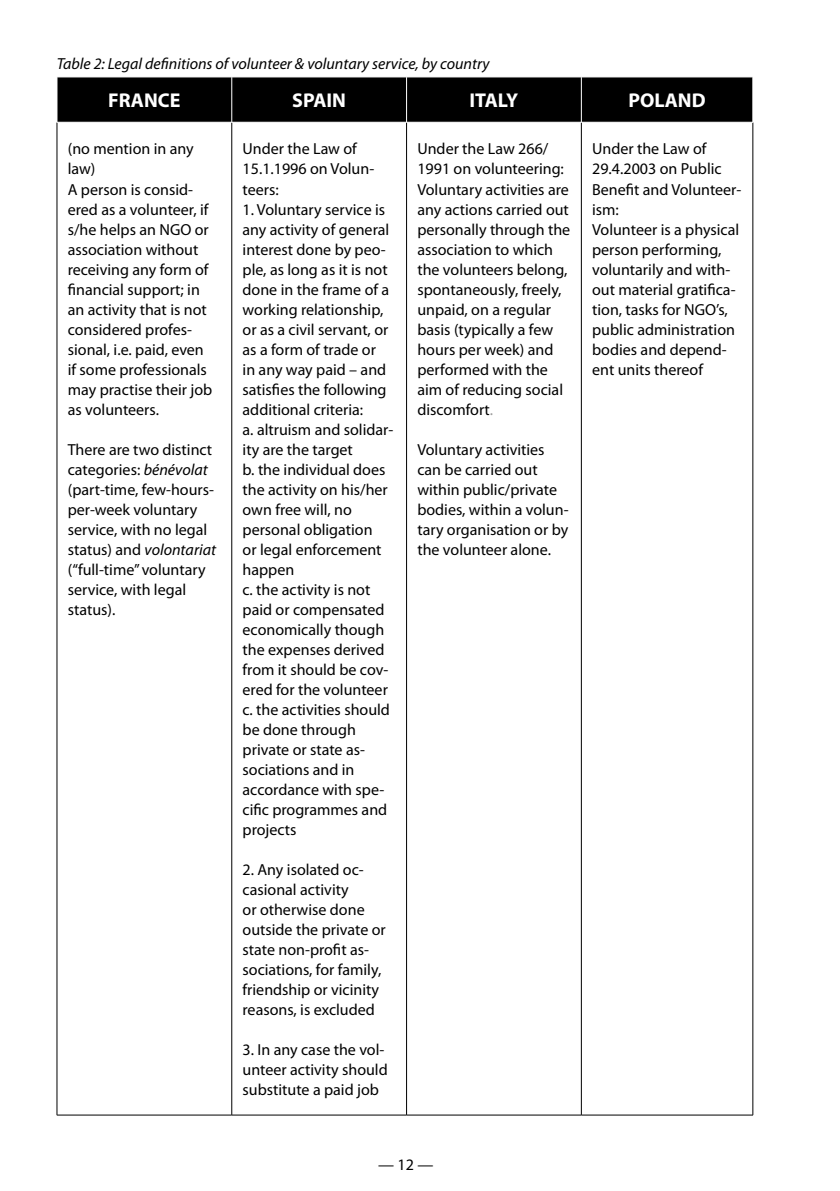
<style>
.page{position:relative;width:840px;height:1191px;background:#fff}
.page>*{position:absolute;margin:0;border:0;box-sizing:border-box;transform-origin:0 0}
.t1{font:700 20px "Myriad Pro";color:#fff}
.Body_Text{font:16px/20px "Myriad Pro";color:#000}
.t2{font:italic 16px "Myriad Pro";color:#000}
.s1{font-style:italic}
.s2{color:#9e9e9e}
</style>
<div class="page">
<div style="left:58px;top:78px;width:694px;height:44px;background:#000"></div>
<hr style="left:57px;top:122px;width:1px;height:992px;background:#000">
<hr style="left:231px;top:122px;width:1px;height:992px;background:#000">
<hr style="left:406px;top:122px;width:1px;height:992px;background:#000">
<hr style="left:580px;top:122px;width:1px;height:992px;background:#000">
<hr style="left:752px;top:122px;width:1px;height:992px;background:#000">
<hr style="left:57px;top:1114px;width:175px;height:1px;background:#000">
<hr style="left:232px;top:1114px;width:174px;height:1px;background:#000">
<hr style="left:406px;top:1114px;width:175px;height:1px;background:#000">
<hr style="left:581px;top:1114px;width:171px;height:1px;background:#000">
<hr style="left:231px;top:77px;width:1px;height:45px;background:#fff">
<hr style="left:406px;top:77px;width:1px;height:45px;background:#fff">
<hr style="left:580px;top:77px;width:1px;height:45px;background:#fff">
<hr style="left:57px;top:122px;width:175px;height:1px;background:#fff">
<hr style="left:406px;top:122px;width:175px;height:1px;background:#fff">
<p class="t2" style="left:57px;top:55px;width:434px">Table 2: Legal definitions of volunteer &amp; voluntary service, by country</p>
<p class="t1" style="left:108px;top:89px;width:74px">FRANCE</p>
<p class="t1" style="left:292px;top:89px;width:55px">SPAIN</p>
<p class="t1" style="left:469px;top:89px;width:50px">ITALY</p>
<p class="t1" style="left:628px;top:89px;width:79px">POLAND</p>
<p class="Body_Text" style="left:68px;top:139px;width:127px">(no mention in any law)</p>
<p class="Body_Text" style="left:68px;top:179px;width:146px">A person is consid&shy;ered as a volunteer, if s/he helps an NGO or association without receiving any form of financial support; in an activity that is not considered profes&shy;sional, i.e. paid, even if some professionals may practise their job as volunteers.</p>
<p class="Body_Text" style="left:68px;top:439px;width:150px">There are two distinct categories: <span class="s1">bénévolat </span>(part-time, few-hours&shy;per-week voluntary service, with no legal status) and <span class="s1">volontariat </span>(“full-time” voluntary service, with legal status).</p>
<p class="Body_Text" style="left:242px;top:139px;width:133px">Under the Law of<br>15.1.1996 on Volun&shy;teers:</p>
<p class="Body_Text" style="left:242px;top:199px;width:148px">1. Voluntary service is any activity of general interest done by peo&shy;ple, as long as it is not done in the frame of a working relationship, or as a civil servant, or as a form of trade or in any way paid – and satisfies the following additional criteria:</p>
<p class="Body_Text" style="left:242px;top:419px;width:152px">a. altruism and solidar&shy;ity are the target</p>
<p class="Body_Text" style="left:242px;top:459px;width:147px">b. the individual does the activity on his/her own free will, no personal obligation or legal enforcement happen</p>
<p class="Body_Text" style="left:242px;top:579px;width:147px">c. the activity is not paid or compensated economically though the expenses derived from it should be cov&shy;ered for the volunteer</p>
<p class="Body_Text" style="left:242px;top:699px;width:149px">c. the activities should be done through private or state as&shy;sociations and in accordance with spe&shy;cific programmes and projects</p>
<p class="Body_Text" style="left:242px;top:859px;width:145px">2. Any isolated oc&shy;casional activity<br>or otherwise done outside the private or state non-profit as&shy;sociations, for family, friendship or vicinity reasons, is excluded</p>
<p class="Body_Text" style="left:242px;top:1039px;width:147px">3. In any case the vol&shy;unteer activity should substitute a paid job</p>
<p class="Body_Text" style="left:592px;top:139px;width:151px">Under the Law of<br>29.4.2003 on Public<br>Benefit and Volunteer&shy;ism:</p>
<p class="Body_Text" style="left:592px;top:219px;width:148px">Volunteer is a physical person performing, voluntarily and with&shy;out material gratifica&shy;tion, tasks for NGO’s, public administration bodies and depend&shy;ent units thereof</p>
<p class="Body_Text" style="left:417px;top:139px;width:148px">Under the Law 266/<br>1991 on volunteering:</p>
<p class="Body_Text" style="left:417px;top:179px;width:154px">Voluntary activities are any actions carried out personally through the association to which the volunteers belong, spontaneously, freely, unpaid, on a regular basis (typically a few hours per week) and performed with the aim of reducing social discomfort<span class="s2">.</span></p>
<p class="Body_Text" style="left:417px;top:439px;width:153px">Voluntary activities can be carried out within public/private bodies, within a volun&shy;tary organisation or by the volunteer alone.</p>
<p class="Body_Text" style="left:378px;top:1154px;width:57px">— 12 —</p>
</div>
